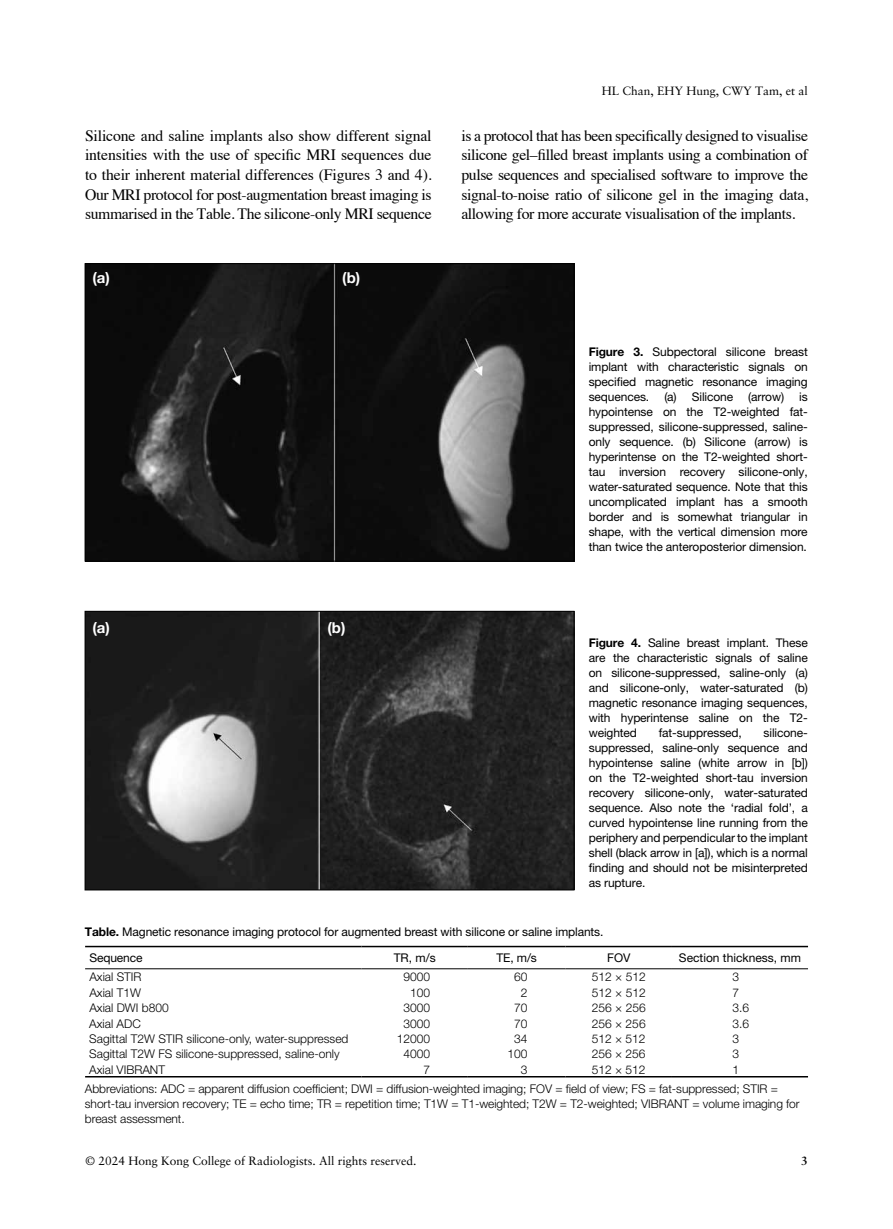
<style>
.page{position:relative;width:893px;height:1229px;background:#fff}
.page>*{position:absolute;margin:0;border:0;box-sizing:border-box;transform-origin:0 0}
.t1{font:15.75px/19.6px "Times";letter-spacing:-.025em;color:#000;text-align:justify}
.t2{font:700 15px "Helvetica Neue";color:#fff}
.t3{font:12px/15px "Helvetica Neue";letter-spacing:-.01em;color:#000;text-align:justify}
.t4{font:300 12px/15px "Helvetica Neue";letter-spacing:-.005em;color:#000}
.t5{font:12px "Sabon";color:#000}
.t6{font:700 12px "Sabon";color:#000}
.s1{font-weight:700}
</style>
<div class="page">
<img style="left:87px;top:265px;width:485px;height:294px">
<div style="left:85px;top:263px;width:489px;height:298px;border:1px solid #000"></div>
<img style="left:87px;top:613px;width:485px;height:275px">
<div style="left:85px;top:611px;width:489px;height:279px;border:1px solid #000"></div>
<hr style="left:85px;top:968px;width:277px;height:1px;background:#000">
<hr style="left:362px;top:968px;width:106px;height:1px;background:#000">
<hr style="left:468px;top:968px;width:98px;height:1px;background:#000">
<hr style="left:566px;top:968px;width:106px;height:1px;background:#000">
<hr style="left:672px;top:968px;width:136px;height:1px;background:#000">
<hr style="left:85px;top:946px;width:277px;height:1px;background:#000">
<hr style="left:362px;top:946px;width:106px;height:1px;background:#000">
<hr style="left:468px;top:946px;width:98px;height:1px;background:#000">
<hr style="left:566px;top:946px;width:106px;height:1px;background:#000">
<hr style="left:672px;top:946px;width:136px;height:1px;background:#000">
<hr style="left:85px;top:1076px;width:277px;height:1px;background:#000">
<hr style="left:362px;top:1076px;width:106px;height:1px;background:#000">
<hr style="left:468px;top:1076px;width:98px;height:1px;background:#000">
<hr style="left:566px;top:1076px;width:106px;height:1px;background:#000">
<hr style="left:672px;top:1076px;width:136px;height:1px;background:#000">
<p class="t5" style="left:602px;top:84px;width:208px">HL Chan, EHY Hung, CWY Tam, et al</p>
<p class="t1" style="left:85px;top:124px;width:348px">Silicone and saline implants also show different signal intensities with the use of specific MRI sequences due to their inherent material differences (Figures 3 and 4).<br>Our MRI protocol for post-augmentation breast imaging is summarised in the Table. The silicone-only MRI sequence</p>
<p class="t1" style="left:461px;top:124px;width:348px">is a protocol that has been specifically designed to visualise silicone gel–filled breast implants using a combination of pulse sequences and specialised software to improve the signal-to-noise ratio of silicone gel in the imaging data, allowing for more accurate visualisation of the implants.</p>
<p class="t2" style="left:92px;top:268px;width:19px">(a)</p>
<p class="t2" style="left:92px;top:618px;width:19px">(a)</p>
<p class="t2" style="left:342px;top:268px;width:20px">(b)</p>
<p class="t2" style="left:327px;top:618px;width:20px">(b)</p>
<p class="t3" style="left:589px;top:344px;width:220px"><span class="s1">Figure 3.</span> Subpectoral silicone breast implant with characteristic signals on specified magnetic resonance imaging sequences.</p>
<p class="t3" style="left:664px;top:389px;width:70px">(a) Silicone</p>
<p class="t3" style="left:748px;top:389px;width:37px">(arrow)</p>
<p class="t3" style="left:589px;top:389px;width:220px;text-indent:210px">is hypointense on the T2-weighted fat&shy;suppressed, silicone-suppressed, saline&shy;only sequence. (b) Silicone (arrow) is hyperintense on the T2-weighted short&shy;tau inversion recovery silicone-only, water-saturated sequence. Note that this uncomplicated implant has a smooth border and is somewhat triangular in shape, with the vertical dimension more than twice the anteroposterior dimension.</p>
<p class="t3" style="left:589px;top:635px;width:220px"><span class="s1">Figure 4.</span> Saline breast implant. These are the characteristic signals of saline on silicone-suppressed, saline-only (a) and silicone-only, water-saturated (b) magnetic resonance imaging sequences, with hyperintense saline on the T2- weighted</p>
<p class="t3" style="left:659px;top:725px;width:85px">fat-suppressed,</p>
<p class="t3" style="left:589px;top:725px;width:220px;text-indent:175px">silicone&shy;suppressed, saline-only sequence and hypointense saline (white arrow in [b]) on the T2-weighted short-tau inversion recovery silicone-only, water-saturated sequence. Also note the ‘radial fold’, a curved hypointense line running from the periphery and perpendicular to the implant shell (black arrow in [a]), which is a normal finding and should not be misinterpreted as rupture.</p>
<p class="t3" style="left:85px;top:924px;width:520px"><span class="s1">Table.</span> Magnetic resonance imaging protocol for augmented breast with silicone or saline implants.</p>
<p class="t3" style="left:89px;top:950px;width:55px">Sequence</p>
<p class="t3" style="left:394px;top:950px;width:44px">TR, m/s</p>
<p class="t3" style="left:496px;top:950px;width:42px">TE, m/s</p>
<p class="t3" style="left:607px;top:950px;width:25px">FOV</p>
<p class="t3" style="left:679px;top:950px;width:124px">Section thickness, mm</p>
<p class="t4" style="left:89px;top:969px;width:54px">Axial STIR</p>
<p class="t4" style="left:404px;top:969px;width:28px">9000</p>
<p class="t4" style="left:514px;top:969px;width:15px">60</p>
<p class="t4" style="left:592px;top:969px;width:55px">512 × 512</p>
<p class="t4" style="left:732px;top:969px;width:8px">3</p>
<p class="t4" style="left:89px;top:984px;width:53px">Axial T1W</p>
<p class="t4" style="left:410px;top:984px;width:22px">100</p>
<p class="t4" style="left:521px;top:984px;width:8px">2</p>
<p class="t4" style="left:592px;top:984px;width:55px">512 × 512</p>
<p class="t4" style="left:732px;top:984px;width:8px">7</p>
<p class="t4" style="left:89px;top:1000px;width:81px">Axial DWI b800</p>
<p class="t4" style="left:404px;top:1000px;width:28px">3000</p>
<p class="t4" style="left:514px;top:1000px;width:15px">70</p>
<p class="t4" style="left:592px;top:1000px;width:55px">256 × 256</p>
<p class="t4" style="left:732px;top:1000px;width:18px">3.6</p>
<p class="t4" style="left:89px;top:1015px;width:53px">Axial ADC</p>
<p class="t4" style="left:403px;top:1015px;width:28px">3000</p>
<p class="t4" style="left:514px;top:1015px;width:15px">70</p>
<p class="t4" style="left:592px;top:1015px;width:55px">256 × 256</p>
<p class="t4" style="left:732px;top:1015px;width:18px">3.6</p>
<p class="t4" style="left:89px;top:1031px;width:261px">Sagittal T2W STIR silicone-only, water-suppressed</p>
<p class="t4" style="left:397px;top:1031px;width:35px">12000</p>
<p class="t4" style="left:514px;top:1031px;width:15px">34</p>
<p class="t4" style="left:592px;top:1031px;width:55px">512 × 512</p>
<p class="t4" style="left:732px;top:1031px;width:8px">3</p>
<p class="t4" style="left:89px;top:1046px;width:252px">Sagittal T2W FS silicone-suppressed, saline-only</p>
<p class="t4" style="left:403px;top:1046px;width:28px">4000</p>
<p class="t4" style="left:507px;top:1046px;width:22px">100</p>
<p class="t4" style="left:592px;top:1046px;width:55px">256 × 256</p>
<p class="t4" style="left:732px;top:1046px;width:8px">3</p>
<p class="t4" style="left:89px;top:1062px;width:77px">Axial VIBRANT</p>
<p class="t4" style="left:423px;top:1062px;width:8px">7</p>
<p class="t4" style="left:521px;top:1062px;width:8px">3</p>
<p class="t4" style="left:592px;top:1062px;width:55px">512 × 512</p>
<p class="t4" style="left:732px;top:1062px;width:8px">1</p>
<p class="t4" style="left:85px;top:1081px;width:716px">Abbreviations: ADC = apparent diffusion coefficient; DWI = diffusion-weighted imaging; FOV = field of view; FS = fat-suppressed; STIR = short-tau inversion recovery; TE = echo time; TR = repetition time; T1W = T1-weighted; T2W = T2-weighted; VIBRANT = volume imaging for breast assessment.</p>
<p class="t5" style="left:85px;top:1153px;width:333px">© 2024 Hong Kong College of Radiologists. All rights reserved.</p>
<p class="t6" style="left:801px;top:1153px;width:8px">3</p>
</div>
